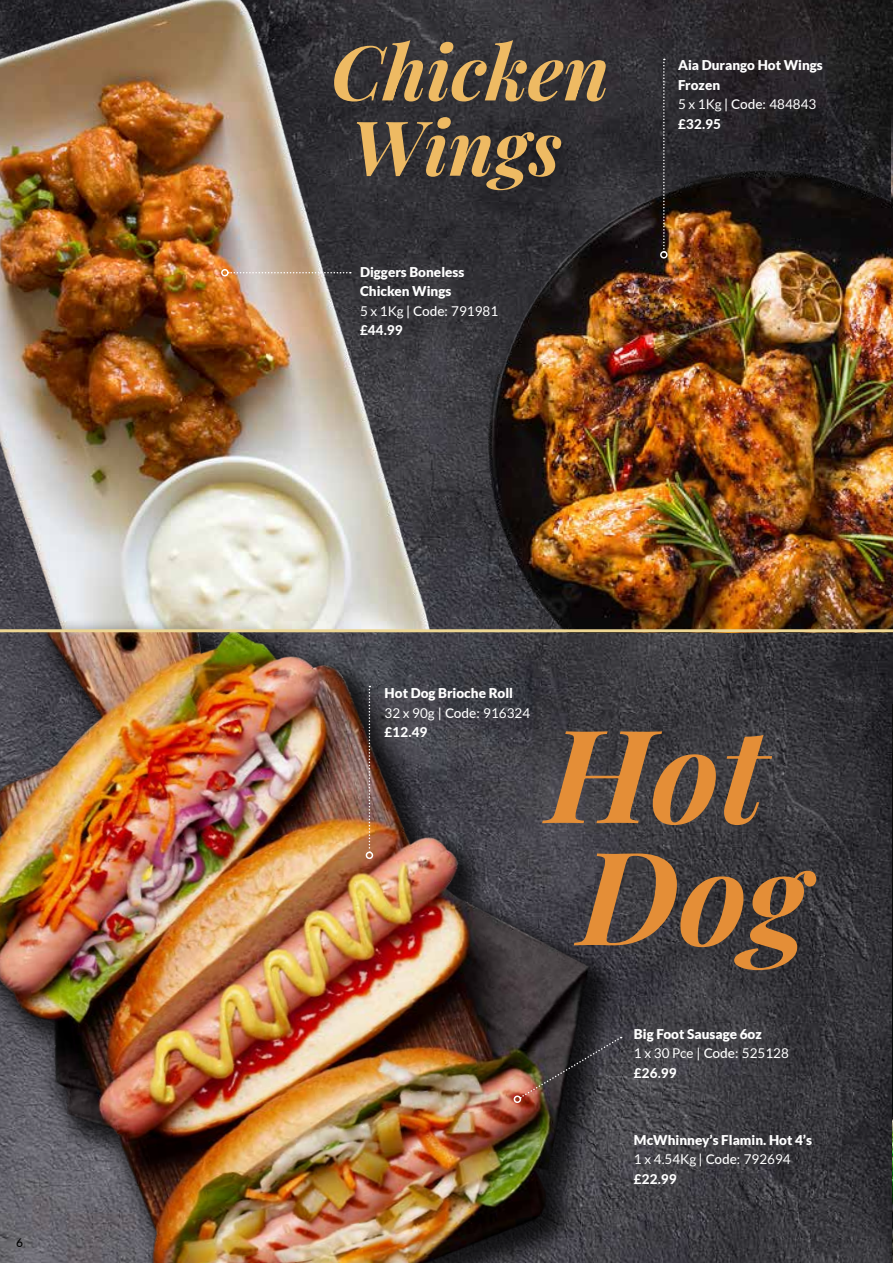
<style>
.page{position:relative;width:893px;height:1263px;background:#fff}
.page>*{position:absolute;margin:0;border:0;box-sizing:border-box;transform-origin:0 0}
.t1{font:italic 129.75px/122.1px "Playfair Display";color:#e48e37}
.t2{font:italic 75.75px/75.3px "Playfair Display";color:#eeba63}
.t3{font:900 13.5px/19.5px "Lato";color:#fff}
.t4{font:500 12px "Lato";color:#000}
.s1{font-weight:400}
.s2{font-weight:500}
.s3{font-weight:800}
</style>
<div class="page">
<img style="left:892px;top:705px;width:1px;height:558px">
<img style="left:0;top:0;width:893px;height:617px">
<img style="left:0;top:632px;width:880px;height:631px">
<img style="left:394px;top:160px;width:499px;height:469px">
<svg style="left:229px;top:272px;width:122px;height:1px"></svg>
<div style="left:221px;top:269px;width:8px;height:7px;border:2px solid #fff;border-radius:50%"></div>
<svg style="left:663px;top:59px;width:2px;height:192px"></svg>
<div style="left:660px;top:251px;width:8px;height:8px;border:2px solid #fff;border-radius:50%"></div>
<hr style="left:0;top:629px;width:893px;height:3px;background:#ecd593">
<img style="left:519px;top:1037px;width:103px;height:62px">
<div style="left:514px;top:1095px;width:7px;height:8px;border:2px solid #fff;border-radius:50%"></div>
<svg style="left:369px;top:686px;width:1px;height:165px"></svg>
<div style="left:366px;top:851px;width:7px;height:8px;border:2px solid #fff;border-radius:50%"></div>
<p class="t4" style="left:16px;top:1234px;width:8px">6</p>
<h2 class="t2" style="left:331px;top:28px;width:280px">Chicken<br>Wings</h2>
<p class="t3" style="left:360px;top:262px;width:140px">Diggers Boneless<br>Chicken Wings<br><span class="s1">5 x 1Kg</span> <span class="s2">| Code:</span> <span class="s1">791981 </span><span class="s3">£44.99</span></p>
<p class="t3" style="left:678px;top:55px;width:146px">Aia Durango Hot Wings<br>Frozen<br><span class="s1">5 x 1Kg</span> <span class="s2">| Code:</span> <span class="s1">484843 </span><span class="s3">£32.95</span></p>
<p class="t3" style="left:385px;top:683px;width:147px">Hot Dog Brioche Roll<br><span class="s1">32 x 90g</span> <span class="s2">| Code:</span> <span class="s1">916324 </span><span class="s3">£12.49</span></p>
<h1 class="t1" style="left:547px;top:703px;width:263px">Hot<br>Dog</h1>
<p class="t3" style="left:634px;top:1024px;width:156px">Big Foot Sausage 6oz<br><span class="s1">1 x 30 Pce</span> <span class="s2">| Code:</span> <span class="s1">525128 </span><span class="s3">£26.99</span></p>
<p class="t3" style="left:634px;top:1129px;width:180px">McWhinney’s Flamin. Hot 4’s<br><span class="s1">1 x 4.54Kg</span> <span class="s2">| Code:</span> <span class="s1">792694 </span><span class="s3">£22.99</span></p>
</div>
